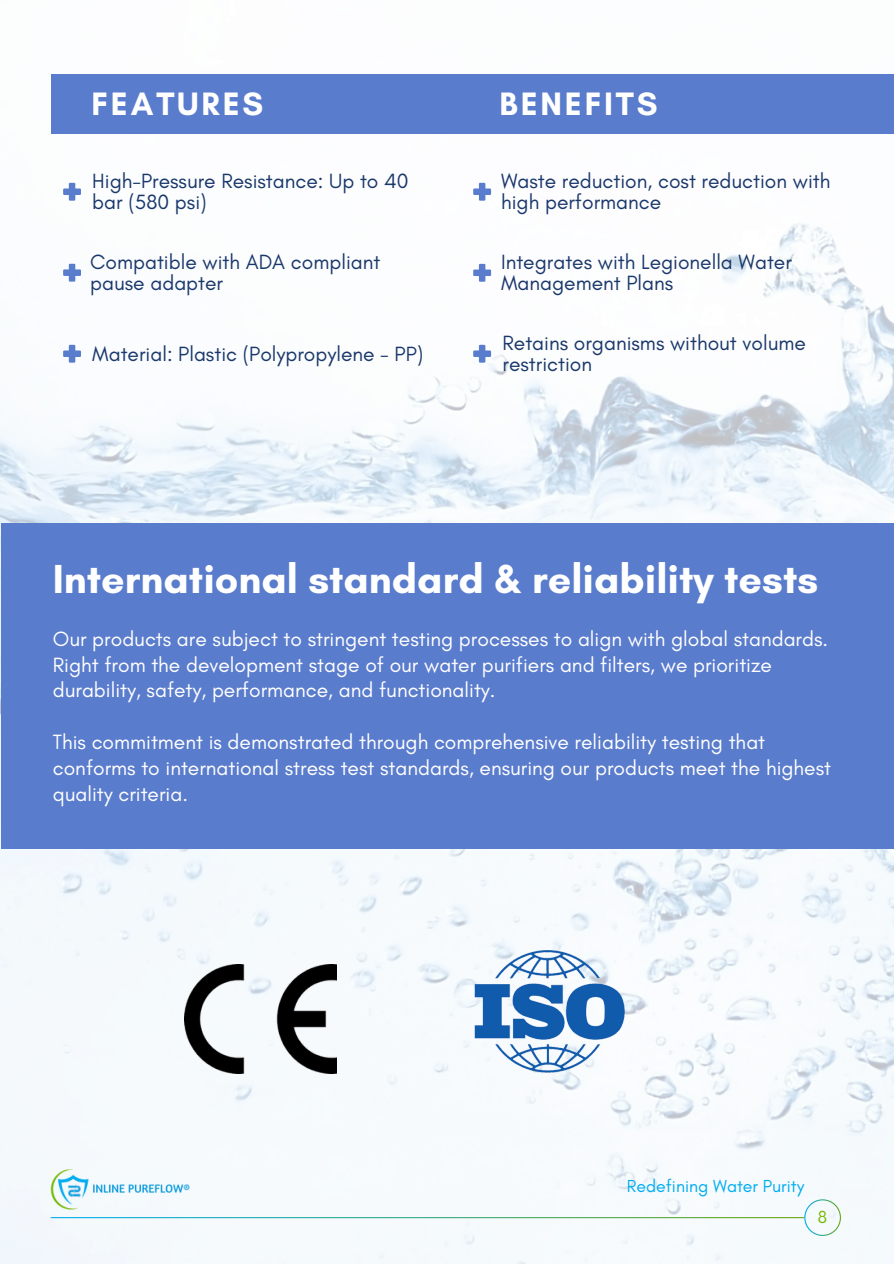
<style>
.page{position:relative;width:894px;height:1264px;background:#fff}
.page>*{position:absolute;margin:0;border:0;box-sizing:border-box;transform-origin:0 0}
.t1{font:700 41.25px "Glacial Indifference";color:#fff}
.t2{font:700 33px "Glacial Indifference";letter-spacing:.085em;color:#fff}
.t3{font:21px/25.8px "Glacial Indifference";color:#fff}
.t4{font:21px/20.2px "Glacial Indifference";color:#1a386b}
.t5{font:17.7px "Glacial Indifference";color:#00adef}
.t6{font:17.7px "Glacial Indifference";color:#76b800}
</style>
<div class="page">
<img style="left:0;top:133px;width:893px;height:1130px">
<svg style="left:473px;top:183px;width:18px;height:18px"></svg>
<hr style="left:51px;top:1216px;width:753px;height:2px;background:#fff">
<svg style="left:804px;top:1199px;width:36px;height:36px"></svg>
<div style="left:1px;top:523px;width:892px;height:326px;background:#5a7ccd"></div>
<svg style="left:473px;top:264px;width:18px;height:18px"></svg>
<svg style="left:473px;top:345px;width:18px;height:17px"></svg>
<svg style="left:63px;top:183px;width:18px;height:18px"></svg>
<svg style="left:63px;top:264px;width:18px;height:17px"></svg>
<svg style="left:63px;top:345px;width:18px;height:17px"></svg>
<div style="left:51px;top:74px;width:842px;height:59px;background:#5a7ccd"></div>
<img style="left:51px;top:1163px;width:147px;height:51px">
<img style="left:184px;top:964px;width:152px;height:109px">
<img style="left:449px;top:950px;width:196px;height:122px">
<p class="t2" style="left:91px;top:84px;width:173px">FEATURES</p>
<p class="t2" style="left:499px;top:83px;width:159px">BENEFITS</p>
<p class="t4" style="left:92px;top:171px;width:318px">High-Pressure Resistance: Up to 40 bar (580 psi)</p>
<h2 class="t4" style="left:90px;top:252px;width:292px">Compatible with ADA compliant pause adapter</h2>
<h2 class="t4" style="left:92px;top:343px;width:332px">Material: Plastic (Polypropylene - PP)</h2>
<p class="t4" style="left:501px;top:171px;width:331px">Waste reduction, cost reduction with high performance</p>
<p class="t4" style="left:501px;top:252px;width:292px">Integrates with Legionella Water<br>Management Plans</p>
<p class="t4" style="left:502px;top:333px;width:305px">Retains organisms without volume restriction</p>
<p class="t1" style="left:53px;top:554px;width:766px">International standard &amp; reliability tests</p>
<p class="t3" style="left:53px;top:625px;width:776px">Our products are subject to stringent testing processes to align with global standards.<br>Right from the development stage of our water purifiers and filters, we prioritize durability, safety, performance, and functionality.</p>
<p class="t3" style="left:53px;top:729px;width:779px">This commitment is demonstrated through comprehensive reliability testing that conforms to international stress test standards, ensuring our products meet the highest quality criteria.</p>
<p class="t5" style="left:626px;top:1175px;width:179px">Redefining Water Purity</p>
<p class="t6" style="left:817px;top:1206px;width:11px">8</p>
</div>
